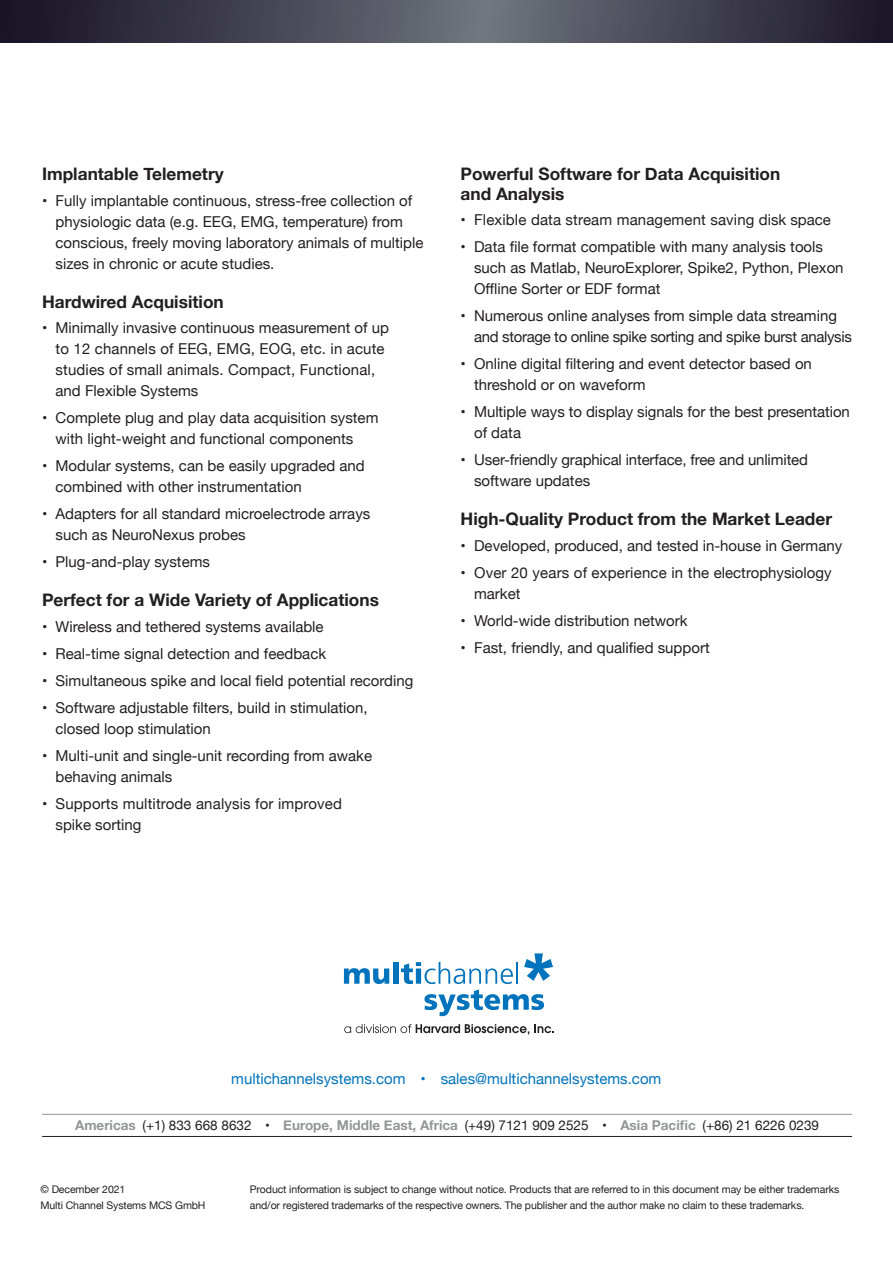
<style>
.page{position:relative;width:893px;height:1263px;background:#fff}
.page>*{position:absolute;margin:0;border:0;box-sizing:border-box;transform-origin:0 0}
.t1{font:700 17.25px/19.5px "Helvetica Neue";color:#231f20}
.t2{font:15px/21px "Helvetica Neue";color:#231f20}
.t3{font:15px/21px "Helvetica Neue";letter-spacing:-.02em;color:#231f20}
.t4{font:15px "Helvetica Neue";color:#0073bc}
.t5{font:13.5px "Helvetica Neue";color:#231f20}
.t6{font:10.5px/16.5px "Helvetica Neue";letter-spacing:-.01em;color:#231f20}
.s1{font-weight:700;color:#939598}
</style>
<div class="page">
<svg style="left:0;top:0;width:893px;height:43px;background:#434351"></svg>
<hr style="left:42px;top:1114px;width:810px;height:1px;background:#939598">
<hr style="left:42px;top:1136px;width:810px;height:1px;background:#231f20">
<svg style="left:344px;top:1024px;width:210px;height:11px"></svg>
<svg style="left:344px;top:968px;width:45px;height:16px"></svg>
<div style="left:393px;top:962px;width:5px;height:22px;background:#0073bc"></div>
<svg style="left:401px;top:953px;width:152px;height:63px"></svg>
<p class="t1" style="left:42px;top:165px;width:183px">Implantable Telemetry</p>
<p class="t2" style="left:56px;top:191px;width:369px;text-indent:-14px">• Fully implantable continuous, stress-free collection of physiologic data (e.g. EEG, EMG, temperature) from conscious, freely moving laboratory animals of multiple sizes in chronic or acute studies.</p>
<p class="t1" style="left:42px;top:292px;width:183px">Hardwired Acquisition</p>
<p class="t2" style="left:56px;top:318px;width:335px;text-indent:-14px">• Minimally invasive continuous measurement of up to 12 channels of EEG, EMG, EOG, etc. in acute studies of small animals. Compact, Functional, and Flexible Systems</p>
<p class="t2" style="left:56px;top:408px;width:324px;text-indent:-14px">• Complete plug and play data acquisition system with light-weight and functional components</p>
<p class="t2" style="left:56px;top:456px;width:311px;text-indent:-14px">• Modular systems, can be easily upgraded and combined with other instrumentation</p>
<p class="t2" style="left:56px;top:504px;width:316px;text-indent:-14px">• Adapters for all standard microelectrode arrays such as NeuroNexus probes</p>
<p class="t2" style="left:42px;top:552px;width:169px">• Plug-and-play systems</p>
<p class="t1" style="left:42px;top:591px;width:338px">Perfect for a Wide Variety of Applications</p>
<p class="t2" style="left:42px;top:617px;width:283px">• Wireless and tethered systems available</p>
<p class="t2" style="left:42px;top:644px;width:286px">• Real-time signal detection and feedback</p>
<p class="t2" style="left:42px;top:671px;width:373px">• Simultaneous spike and local field potential recording</p>
<p class="t2" style="left:56px;top:698px;width:313px;text-indent:-14px">• Software adjustable filters, build in stimulation, closed loop stimulation</p>
<p class="t2" style="left:56px;top:746px;width:318px;text-indent:-14px">• Multi-unit and single-unit recording from awake behaving animals</p>
<p class="t2" style="left:56px;top:794px;width:288px;text-indent:-14px">• Supports multitrode analysis for improved spike sorting</p>
<p class="t1" style="left:461px;top:165px;width:321px">Powerful Software for Data Acquisition and Analysis</p>
<p class="t2" style="left:461px;top:210px;width:372px">• Flexible data stream management saving disk space</p>
<p class="t2" style="left:474px;top:237px;width:371px;text-indent:-14px">• Data file format compatible with many analysis tools such as Matlab, NeuroExplorer, Spike2, Python, Plexon<br>Offline Sorter or EDF format</p>
<p class="t3" style="left:474px;top:306px;width:379px;text-indent:-14px">• Numerous online analyses from simple data streaming and storage to online spike sorting and spike burst analysis</p>
<p class="t2" style="left:474px;top:354px;width:339px;text-indent:-14px">• Online digital filtering and event detector based on threshold or on waveform</p>
<p class="t2" style="left:474px;top:402px;width:377px;text-indent:-14px">• Multiple ways to display signals for the best presentation of data</p>
<p class="t2" style="left:474px;top:450px;width:335px;text-indent:-14px">• User-friendly graphical interface, free and unlimited software updates</p>
<p class="t1" style="left:461px;top:510px;width:373px">High-Quality Product from the Market Leader</p>
<p class="t2" style="left:461px;top:536px;width:383px">• Developed, produced, and tested in-house in Germany</p>
<p class="t2" style="left:474px;top:563px;width:359px;text-indent:-14px">• Over 20 years of experience in the electrophysiology market</p>
<p class="t2" style="left:461px;top:611px;width:229px">• World-wide distribution network</p>
<p class="t2" style="left:461px;top:638px;width:251px">• Fast, friendly, and qualified support</p>
<p class="t4" style="left:231px;top:1068px;width:432px">multichannelsystems.com • sales@multichannelsystems.com</p>
<p class="t5" style="left:75px;top:1115px;width:745px"><span class="s1">Americas</span> (+1) 833 668 8632 • <span class="s1">Europe, Middle East, Africa</span> (+49) 7121 909 2525 • <span class="s1">Asia Pacific</span> (+86) 21 6226 0239</p>
<p class="t6" style="left:41px;top:1181px;width:167px">© December 2021<br>Multi Channel Systems MCS GmbH</p>
<p class="t6" style="left:250px;top:1181px;width:591px">Product information is subject to change without notice. Products that are referred to in this document may be either trademarks and/or registered trademarks of the respective owners. The publisher and the author make no claim to these trademarks.</p>
</div>
